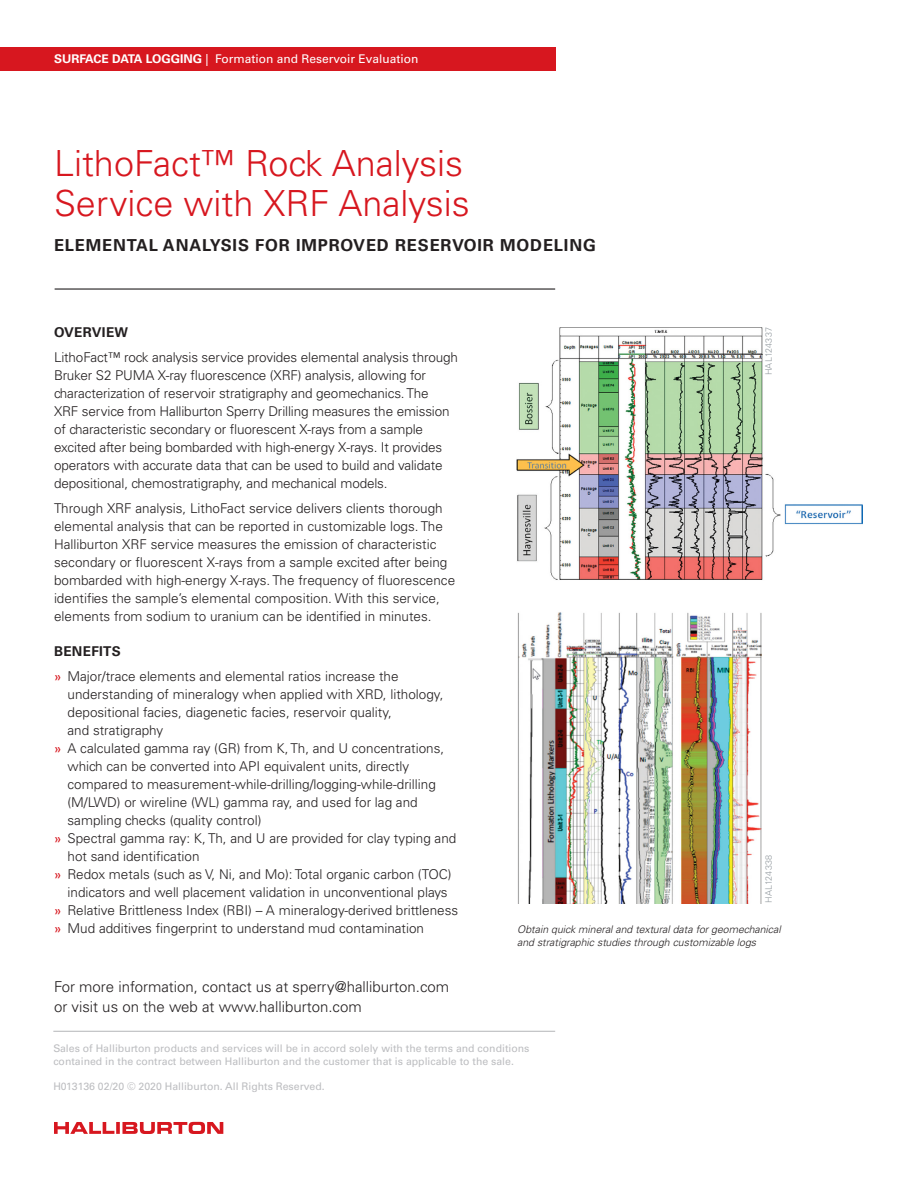
<style>
.page{position:relative;width:918px;height:1188px;background:#fff}
.page>*{position:absolute;margin:0;border:0;box-sizing:border-box;transform-origin:0 0}
.t1{font:300 36px/40.5px "Univers LT Std";color:#d7171f}
.t2{font:700 16.5px "Univers LT Std";letter-spacing:.05em;color:#231f20}
.t3{font:300 15px/19.5px "Univers LT Std";color:#231f20}
.t4{font:300 13.5px/18px "Univers LT Std";color:#231f20}
.t5{font:700 13.5px "Univers LT Std";letter-spacing:.025em;color:#231f20}
.t6{font:12px "Univers LT Std";color:#fff}
.t7{font:10.5px/12.6px "Univers LT Std";color:#bcbdc0}
.t8{font:italic 300 10.5px/13.5px "Univers LT Std";color:#231f20}
.t9{font:300 9px "Univers LT Std";letter-spacing:.01em;color:#959ca1}
.s1{font-weight:700}
.s2{font-weight:400;color:#d7171f}
</style>
<div class="page">
<img style="left:517px;top:612px;width:244px;height:291px">
<img style="left:516px;top:327px;width:347px;height:253px">
<hr style="left:55px;top:288px;width:500px;height:2px;background:#231f20">
<div style="left:0;top:47px;width:555px;height:23px;background:#d7171f"></div>
<hr style="left:53px;top:1031px;width:502px;height:1px;background:#bcbdc0">
<svg style="left:54px;top:1122px;width:169px;height:12px"></svg>
<p class="t6" style="left:54px;top:51px;width:313px"><span class="s1">LEVEL 1 CAPABI ITY</span> | Level 2 Capability (if applicable)</p>
<p class="t6" style="left:54px;top:51px;width:366px"><span class="s1">SURFACE DATA LOGGING</span> | Formation and Reservoir Evaluation</p>
<h1 class="t1" style="left:54px;top:143px;width:417px">LithoFact™ Rock Analysis<br>Service with XRF Analysis</h1>
<p class="t2" style="left:54px;top:235px;width:543px">ELEMENTAL ANALYSIS FOR IMPROVED RESERVOIR MODELING</p>
<p class="t5" style="left:54px;top:324px;width:76px">OVERVIEW</p>
<p class="t4" style="left:54px;top:348px;width:406px">LithoFact™ rock analysis service provides elemental analysis through Bruker S2 PUMA X-ray fluorescence (XRF) analysis, allowing for characterization of reservoir stratigraphy and geomechanics. The<br>XRF service from Halliburton Sperry Drilling measures the emission of characteristic secondary or fluorescent X-rays from a sample excited after being bombarded with high-energy X-rays. It provides operators with accurate data that can be used to build and validate depositional, chemostratigraphy, and mechanical models.</p>
<p class="t4" style="left:54px;top:499px;width:403px">Through XRF analysis, LithoFact service delivers clients thorough elemental analysis that can be reported in customizable logs. The Halliburton XRF service measures the emission of characteristic secondary or fluorescent X-rays from a sample excited after being bombarded with high-energy X-rays. The frequency of fluorescence identifies the sample’s elemental composition. With this service, elements from sodium to uranium can be identified in minutes.</p>
<p class="t4" style="left:54px;top:639px;width:346px;line-height:24.8px"><span class="s1">BENEFITS<br></span><span class="s2">»</span> Major/trace elements and elemental ratios increase the</p>
<p class="t4" style="left:68px;top:685px;width:377px">understanding of mineralogy when applied with XRD, lithology,</p>
<p class="t4" style="left:68px;top:703px;width:326px">depositional facies, diagenetic facies, reservoir quality,</p>
<p class="t4" style="left:68px;top:721px;width:97px">and stratigraphy</p>
<p class="t4" style="left:54px;top:739px;width:392px"><span class="s2">»</span> A calculated gamma ray (GR) from K, Th, and U concentrations,</p>
<p class="t4" style="left:68px;top:757px;width:343px">which can be converted into API equivalent units, directly</p>
<p class="t4" style="left:68px;top:775px;width:370px">compared to measurement-while-drilling/logging-while-drilling</p>
<p class="t4" style="left:68px;top:793px;width:352px">(M/LWD) or wireline (WL) gamma ray, and used for lag and</p>
<p class="t4" style="left:68px;top:811px;width:195px">sampling checks (quality control)</p>
<p class="t4" style="left:54px;top:829px;width:404px"><span class="s2">»</span> Spectral gamma ray: K, Th, and U are provided for clay typing and</p>
<p class="t4" style="left:68px;top:847px;width:134px">hot sand identification</p>
<p class="t4" style="left:54px;top:865px;width:399px"><span class="s2">»</span> Redox metals (such as V, Ni, and Mo): Total organic carbon (TOC)</p>
<p class="t4" style="left:68px;top:883px;width:382px">indicators and well placement validation in unconventional plays</p>
<p class="t4" style="left:54px;top:901px;width:406px"><span class="s2">»</span> Relative Brittleness Index (RBI) – A mineralogy-derived brittleness</p>
<p class="t4" style="left:54px;top:919px;width:372px"><span class="s2">»</span> Mud additives fingerprint to understand mud contamination</p>
<p class="t8" style="left:517px;top:922px;width:265px">Obtain quick mineral and textural data for geomechanical and stratigraphic studies through customizable logs</p>
<p class="t9" style="left:763px;top:375px;width:49px;rotate:-90deg">HAL124337</p>
<p class="t9" style="left:763px;top:903px;width:49px;rotate:-90deg">HAL124338</p>
<p class="t3" style="left:54px;top:977px;width:397px">For more information, contact us at sperry@halliburton.com or visit us on the web at www.halliburton.com</p>
<p class="t7" style="left:53px;top:1042px;width:478px">Sales of Halliburton products and services will be in accord solely with the terms and conditions contained in the contract between Halliburton and the customer that is applicable to the sale.</p>
<p class="t7" style="left:53px;top:1080px;width:273px">H013136 02/20 © 2020 Halliburton. All Rights Reserved.</p>
</div>
